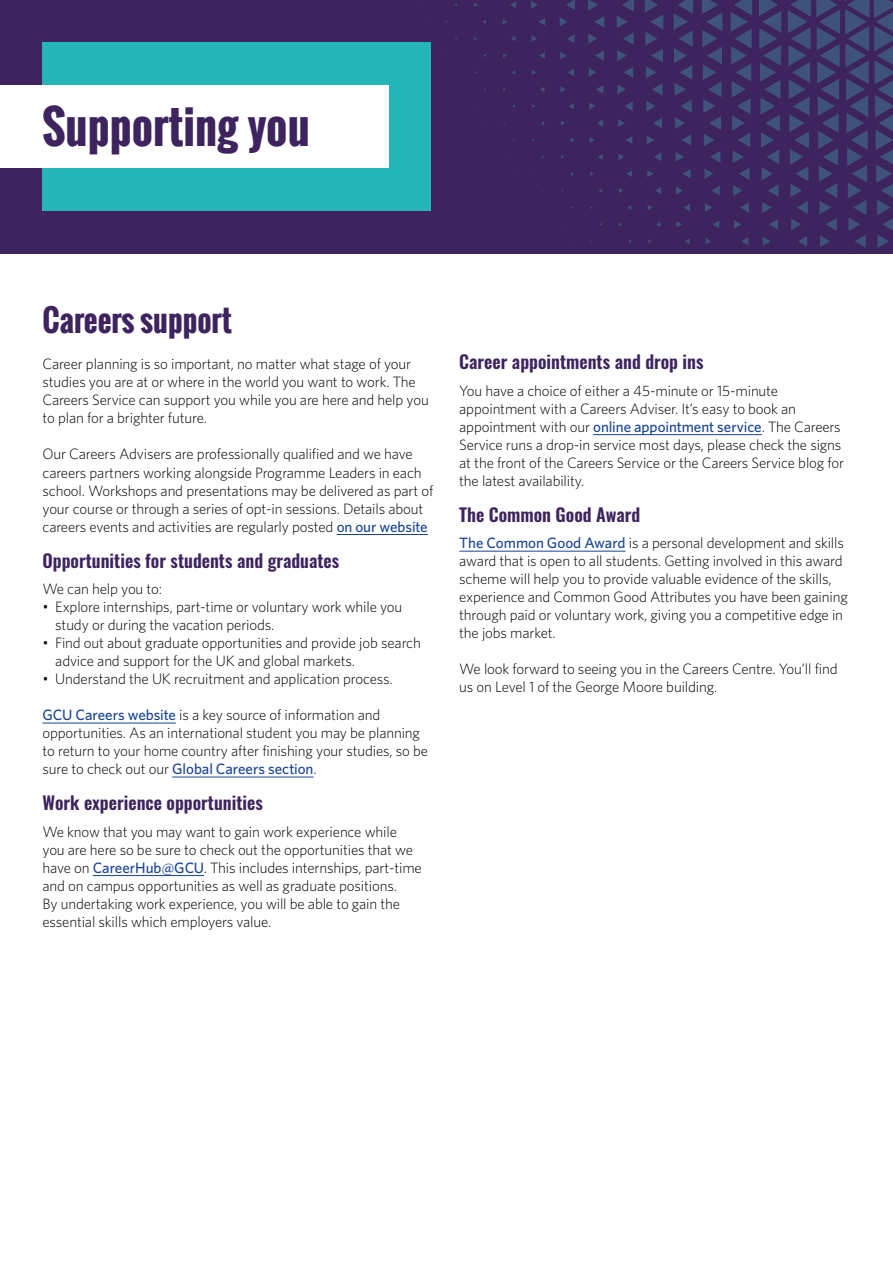
<style>
.page{position:relative;width:893px;height:1263px;background:#fff}
.page>*{position:absolute;margin:0;border:0;box-sizing:border-box;transform-origin:0 0}
.t1{font:700 45px "Oswald";color:#3d245f}
.t2{font:700 30px "Oswald";color:#3d245f}
.t3{font:600 18px "Oswald";color:#3d245f}
.t4{font:300 15px/18px "Whitney";letter-spacing:-.01em;color:#000}
.s1{font-weight:500;color:#184496}
</style>
<div class="page">
<hr style="left:337px;top:534px;width:91px;height:1px;background:#184496">
<hr style="left:43px;top:723px;width:133px;height:1px;background:#184496">
<hr style="left:172px;top:777px;width:142px;height:1px;background:#184496">
<hr style="left:93px;top:875px;width:111px;height:1px;background:#184496">
<hr style="left:593px;top:434px;width:169px;height:1px;background:#184496">
<hr style="left:459px;top:551px;width:166px;height:1px;background:#184496">
<div style="left:0;top:0;width:893px;height:253px;background:#3d245f"></div>
<div style="left:43px;top:43px;width:388px;height:168px;background:#24b5b7"></div>
<svg style="left:388px;top:0;width:505px;height:253px"></svg>
<div style="left:0;top:85px;width:388px;height:83px;background:#fff"></div>
<h1 class="t1" style="left:43px;top:92px;width:269px">SUPPORTING YOU</h1>
<h2 class="t2" style="left:43px;top:298px;width:191px">CAREERS SUPPORT</h2>
<p class="t4" style="left:43px;top:355px;width:388px">Career planning is so important, no matter what stage of your studies you are at or where in the world you want to work. The Careers Service can support you while you are here and help you to plan for a brighter future.</p>
<p class="t4" style="left:43px;top:445px;width:392px">Our Careers Advisers are professionally qualified and we have careers partners working alongside Programme Leaders in each school. Workshops and presentations may be delivered as part of your course or through a series of opt-in sessions. Details about careers events and activities are regularly posted <span class="s1">on our website</span></p>
<p class="t3" style="left:43px;top:544px;width:298px">Opportunities for students and graduates</p>
<p class="t4" style="left:43px;top:579px;width:121px">We can help you to:</p>
<p class="t4" style="left:55px;top:597px;width:349px;text-indent:-13px">• Explore internships, part-time or voluntary work while you study or during the vacation periods.</p>
<p class="t4" style="left:55px;top:633px;width:367px;text-indent:-13px">• Find out about graduate opportunities and provide job search advice and support for the UK and global markets.</p>
<p class="t4" style="left:43px;top:669px;width:352px">• Understand the UK recruitment and application process.</p>
<p class="t4" style="left:43px;top:705px;width:387px"><span class="s1">GCU Careers website</span> is a key source of information and opportunities. As an international student you may be planning to return to your home country after finishing your studies, so be sure to check out our <span class="s1">Global Careers section</span>.</p>
<p class="t3" style="left:43px;top:787px;width:222px">Work experience opportunities</p>
<p class="t4" style="left:43px;top:822px;width:381px">We know that you may want to gain work experience while you are here so be sure to check out the opportunities that we have on <span class="s1">CareerHub@GCU</span>. This includes internships, part-time and on campus opportunities as well as graduate positions.<br>By undertaking work experience, you will be able to gain the essential skills which employers value.</p>
<p class="t3" style="left:459px;top:346px;width:246px">Career appointments and drop ins</p>
<p class="t4" style="left:459px;top:381px;width:386px">You have a choice of either a 45-minute or 15-minute appointment with a Careers Adviser. It’s easy to book an appointment with our <span class="s1">online appointment service</span>. The Careers Service runs a drop-in service most days, please check the signs at the front of the Careers Service or the Careers Service blog for the latest availability.</p>
<p class="t3" style="left:459px;top:498px;width:183px">The Common Good Award</p>
<p class="t4" style="left:459px;top:533px;width:390px"><span class="s1">The Common Good Award</span> is a personal development and skills award that is open to all students. Getting involved in this award scheme will help you to provide valuable evidence of the skills, experience and Common Good Attributes you have been gaining through paid or voluntary work, giving you a competitive edge in the jobs market.</p>
<p class="t4" style="left:459px;top:659px;width:380px">We look forward to seeing you in the Careers Centre. You’ll find us on Level 1 of the George Moore building.</p>
</div>
